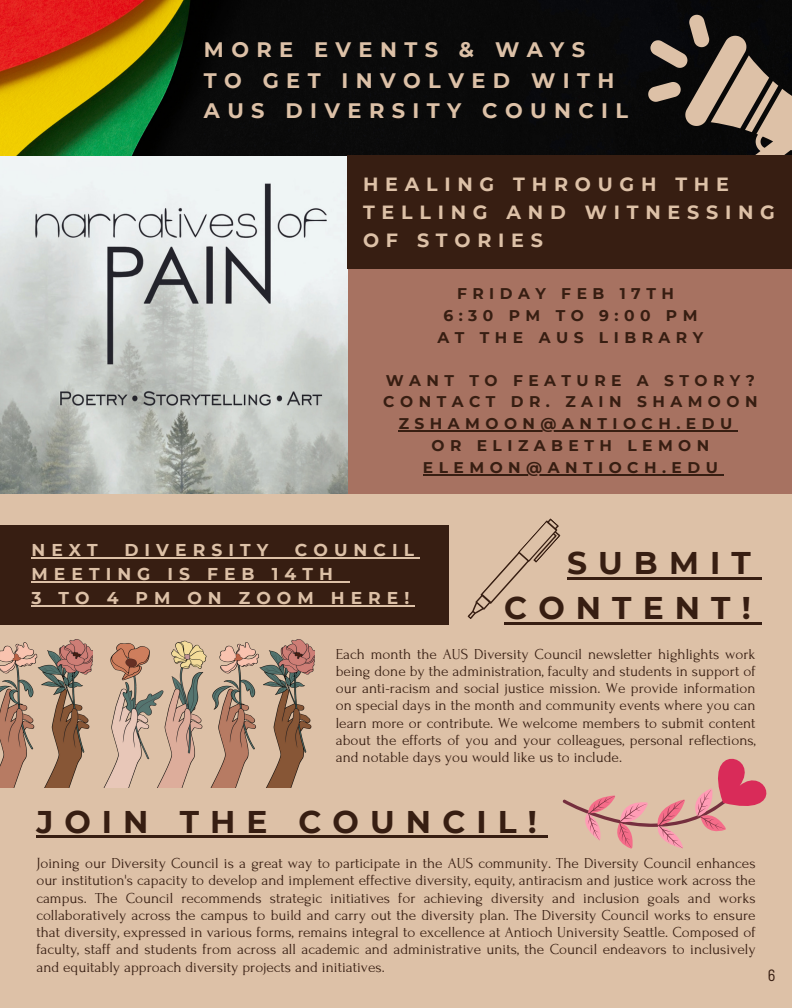
<style>
.page{position:relative;width:792px;height:1008px;background:#a77261}
.page>*{position:absolute;margin:0;border:0;box-sizing:border-box;transform-origin:0 0}
.t1{font:700 31.3px "Montserrat";letter-spacing:.355em;color:#371e12}
.t2{font:700 21px/30.8px "Montserrat";letter-spacing:.355em;color:#ddc1a7}
.t3{font:700 19.1px/27.8px "Montserrat";letter-spacing:.355em;color:#ddc1a7}
.t4{font:700 17.1px/24px "Montserrat";letter-spacing:.355em;color:#ddc1a7}
.t5{font:semi-condensed 16.4px "Barlow";color:#371e12}
.t6{font:700 15.5px/21.8px "Montserrat";letter-spacing:.355em;color:#371e12;text-align:center}
.t7{font:15.2px/17.2px "Forum";color:#371e12;text-align:justify}
</style>
<div class="page">
<img style="left:0;top:155px;width:348px;height:340px">
<div style="left:0;top:495px;width:792px;height:513px;background:#ddc1a7"></div>
<img style="left:0;top:0;width:615px;height:155px">
<svg style="left:615px;top:0;width:177px;height:155px;background:#423a34"></svg>
<div style="left:347px;top:155px;width:445px;height:114px;background:#371e12"></div>
<svg style="left:467px;top:518px;width:94px;height:101px"></svg>
<div style="left:0;top:525px;width:448px;height:100px;background:#371e12"></div>
<svg style="left:563px;top:758px;width:204px;height:91px"></svg>
<hr style="left:399px;top:431px;width:339px;height:1px;background:#371e12">
<hr style="left:423px;top:474px;width:300px;height:2px;background:#371e12">
<hr style="left:567px;top:577px;width:195px;height:3px;background:#371e12">
<hr style="left:504px;top:622px;width:258px;height:3px;background:#371e12">
<hr style="left:36px;top:835px;width:512px;height:3px;background:#371e12">
<hr style="left:31px;top:558px;width:389px;height:1px;background:#ddc1a7">
<hr style="left:31px;top:582px;width:271px;height:1px;background:#ddc1a7">
<hr style="left:302px;top:582px;width:37px;height:1px;background:#ddc1a7">
<hr style="left:31px;top:606px;width:384px;height:1px;background:#ddc1a7">
<img style="left:0;top:640px;width:314px;height:147px">
<p class="t2" style="left:204px;top:34px;width:426px">MORE EVENTS &amp; WAYS<br>TO GET INVOLVED WITH<br>AUS DIVERSITY COUNCIL</p>
<p class="t3" style="left:363px;top:170px;width:413px">HEALING THROUGH THE<br>TELLING AND WITNESSING<br>OF STORIES</p>
<p class="t6" style="left:457px;top:283px;width:218px">FRIDAY FEB 17TH</p>
<p class="t6" style="left:443px;top:305px;width:256px">6:30 PM TO 9:00 PM</p>
<p class="t6" style="left:438px;top:326px;width:267px">AT THE AUS LIBRARY</p>
<p class="t6" style="left:386px;top:369px;width:371px">WANT TO FEATURE A STORY?</p>
<p class="t6" style="left:383px;top:391px;width:376px">CONTACT DR. ZAIN SHAMOON</p>
<p class="t6" style="left:399px;top:413px;width:335px">ZSHAMOON@ANTIOCH.EDU</p>
<p class="t6" style="left:423px;top:434px;width:297px">OR ELIZABETH LEMON<br>ELEMON@ANTIOCH.EDU</p>
<p class="t4" style="left:31px;top:538px;width:384px;text-indent:263px">COUNCIL<br>MEETING IS FEB 14TH</p>
<p class="t4" style="left:31px;top:586px;width:379px">3 TO 4 PM ON ZOOM HERE!</p>
<p class="t4" style="left:31px;top:538px;width:68px">NEXT</p>
<p class="t4" style="left:124px;top:538px;width:145px">DIVERSITY</p>
<p class="t1" style="left:567px;top:544px;width:185px">SUBMIT</p>
<p class="t1" style="left:504px;top:589px;width:248px">CONTENT!</p>
<p class="t7" style="left:336px;top:645px;width:421px">Each month the AUS Diversity Council newsletter highlights work being done by the administration, faculty and students in support of our anti-racism and social justice mission. We provide information on special days in the month and community events where you can learn more or contribute. We welcome members to submit content about the efforts of you and your colleagues, personal reflections, and notable days you would like us to include.</p>
<p class="t1" style="left:36px;top:802px;width:502px">JOIN THE COUNCIL!</p>
<p class="t7" style="left:36px;top:855px;width:721px">Joining our Diversity Council is a great way to participate in the AUS community. The Diversity Council enhances our institution's capacity to develop and implement effective diversity, equity, antiracism and justice work across the campus. The Council recommends strategic initiatives for achieving diversity and inclusion goals and works collaboratively across the campus to build and carry out the diversity plan. The Diversity Council works to ensure that diversity, expressed in various forms, remains integral to excellence at Antioch University Seattle. Composed of faculty, staff and students from across all academic and administrative units, the Council endeavors to inclusively and equitably approach diversity projects and initiatives.</p>
<p class="t5" style="left:768px;top:965px;width:9px">6</p>
</div>
